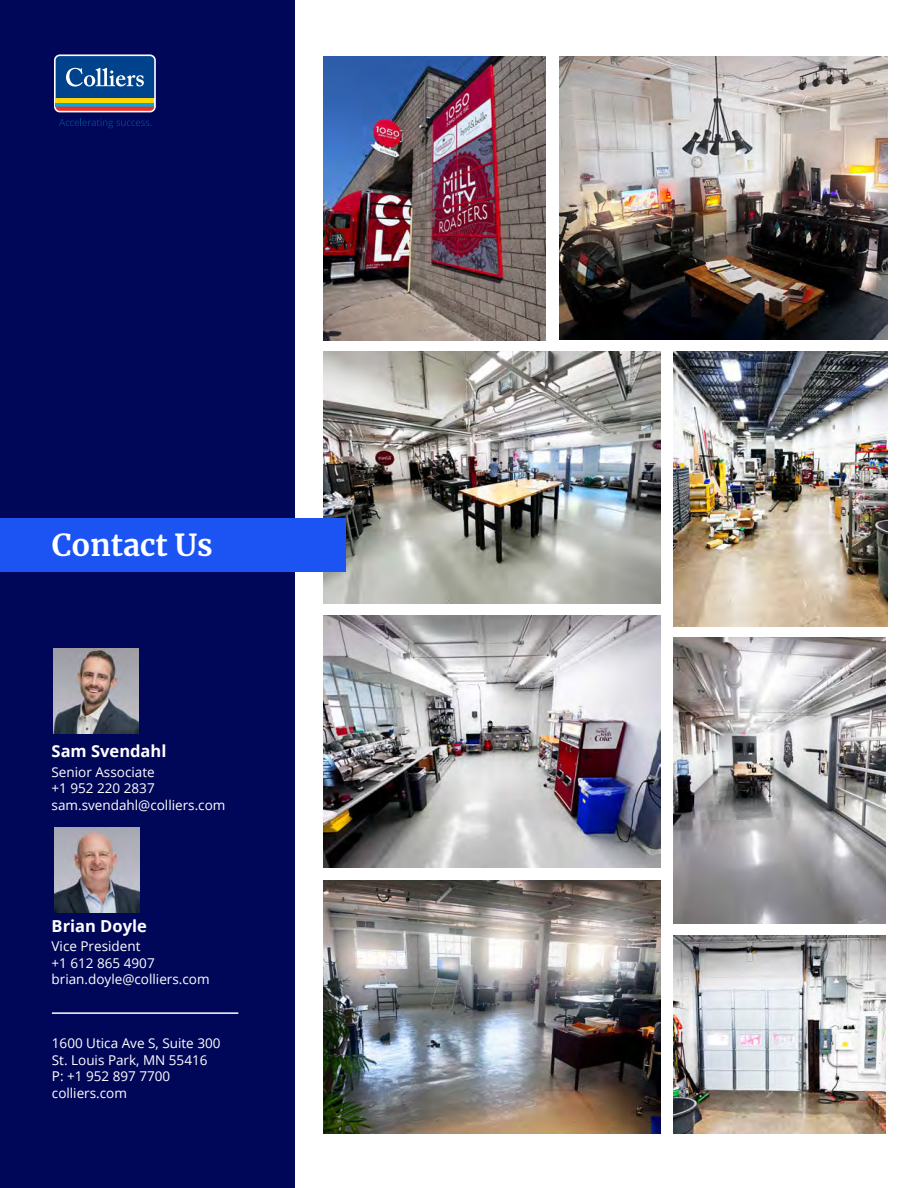
<style>
.page{position:relative;width:918px;height:1188px;background:#fff}
.page>*{position:absolute;margin:0;border:0;box-sizing:border-box;transform-origin:0 0}
.t1{font:700 30px "Merriweather";color:#fff}
.t2{font:700 16.5px "Open Sans";color:#fff}
.t3{font:13.5px/16.5px "Open Sans";color:#fff}
</style>
<div class="page">
<img style="left:324px;top:57px;width:222px;height:283px">
<img style="left:324px;top:351px;width:336px;height:253px">
<img style="left:674px;top:351px;width:213px;height:275px">
<img style="left:324px;top:615px;width:336px;height:253px">
<img style="left:560px;top:57px;width:327px;height:283px">
<img style="left:674px;top:637px;width:212px;height:286px">
<img style="left:324px;top:881px;width:336px;height:252px">
<img style="left:674px;top:935px;width:212px;height:198px">
<div style="left:0;top:0;width:295px;height:1188px;background:#000759"></div>
<svg style="left:54px;top:54px;width:102px;height:58px"></svg>
<div style="left:56px;top:102px;width:98px;height:5px;background:#00a8e4"></div>
<hr style="left:56px;top:98px;width:98px;height:4px;background:#ffd600">
<svg style="left:56px;top:107px;width:98px;height:4px"></svg>
<svg style="left:56px;top:56px;width:98px;height:42px;background:#1c5798"></svg>
<svg style="left:59px;top:118px;width:93px;height:10px"></svg>
<hr style="left:52px;top:1012px;width:186px;height:2px;background:#fff">
<img style="left:53px;top:648px;width:86px;height:86px">
<img style="left:54px;top:827px;width:86px;height:86px">
<div style="left:0;top:518px;width:346px;height:53px;background:#1c54f4"></div>
<h1 class="t1" style="left:52px;top:524px;width:163px">Contact Us</h1>
<p class="t2" style="left:52px;top:740px;width:116px">Sam Svendahl</p>
<p class="t3" style="left:52px;top:763px;width:175px">Senior Associate<br>+1 952 220 2837 sam.svendahl@colliers.com</p>
<p class="t2" style="left:52px;top:914px;width:97px">Brian Doyle</p>
<p class="t3" style="left:52px;top:938px;width:160px">Vice President<br>+1 612 865 4907 brian.doyle@colliers.com</p>
<p class="t3" style="left:52px;top:1035px;width:170px">1600 Utica Ave S, Suite 300<br>St. Louis Park, MN 55416<br>P: +1 952 897 7700 colliers.com</p>
</div>
